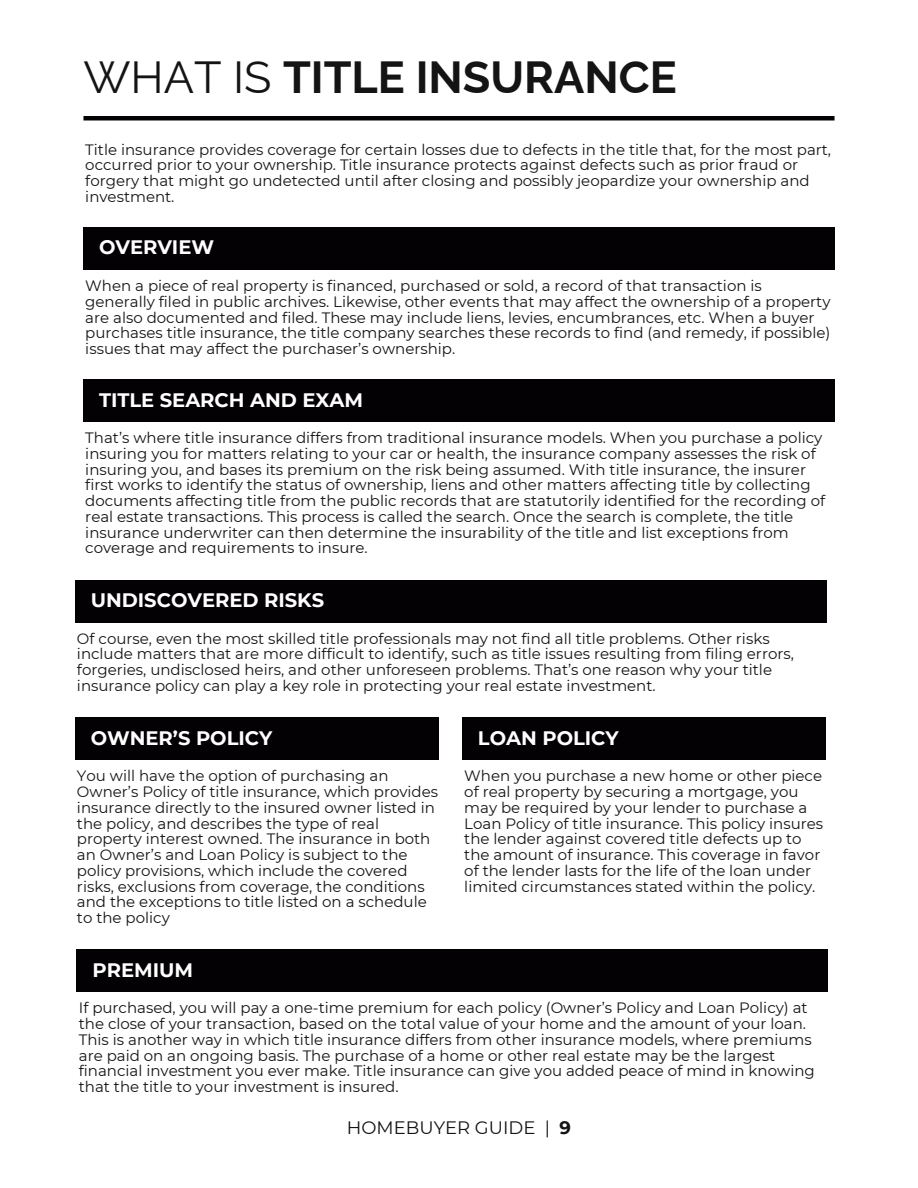
<style>
.page{position:relative;width:918px;height:1188px;background:#fff}
.page>*{position:absolute;margin:0;border:0;box-sizing:border-box;transform-origin:0 0}
.t1{font:700 45px "Raleway";color:#141415}
.t2{font:700 19.5px "Montserrat";color:#fff}
.t3{font:18px "Montserrat";color:#141415}
.t4{font:15px/15.8px "Montserrat";color:#141415}
.s1{font-weight:400}
.s2{font-weight:700}
</style>
<div class="page">
<hr style="left:83px;top:116px;width:752px;height:4px;background:#040104">
<div style="left:83px;top:227px;width:751px;height:43px;background:#040104"></div>
<div style="left:83px;top:380px;width:751px;height:42px;background:#040104"></div>
<div style="left:75px;top:580px;width:751px;height:43px;background:#040104"></div>
<div style="left:75px;top:718px;width:364px;height:42px;background:#040104"></div>
<div style="left:462px;top:718px;width:364px;height:42px;background:#040104"></div>
<div style="left:77px;top:950px;width:751px;height:42px;background:#040104"></div>
<h1 class="t1" style="left:83px;top:41px;width:595px"><span class="s1">WHAT IS</span> TITLE INSURANCE</h1>
<p class="t4" style="left:85px;top:141px;width:747px">Title insurance provides coverage for certain losses due to defects in the title that, for the most part, occurred prior to your ownership. Title insurance protects against defects such as prior fraud or forgery that might go undetected until after closing and possibly jeopardize your ownership and investment.</p>
<h2 class="t2" style="left:99px;top:233px;width:117px">OVERVIEW</h2>
<p class="t4" style="left:85px;top:277px;width:747px">When a piece of real property is financed, purchased or sold, a record of that transaction is generally filed in public archives. Likewise, other events that may affect the ownership of a property are also documented and filed. These may include liens, levies, encumbrances, etc. When a buyer purchases title insurance, the title company searches these records to find (and remedy, if possible) issues that may affect the purchaser’s ownership.</p>
<h2 class="t2" style="left:99px;top:386px;width:266px">TITLE SEARCH AND EXAM</h2>
<p class="t4" style="left:85px;top:429px;width:741px">That’s where title insurance differs from traditional insurance models. When you purchase a policy insuring you for matters relating to your car or health, the insurance company assesses the risk of insuring you, and bases its premium on the risk being assumed. With title insurance, the insurer first works to identify the status of ownership, liens and other matters affecting title by collecting documents affecting title from the public records that are statutorily identified for the recording of real estate transactions. This process is called the search. Once the search is complete, the title insurance underwriter can then determine the insurability of the title and list exceptions from coverage and requirements to insure.</p>
<h2 class="t2" style="left:91px;top:586px;width:235px">UNDISCOVERED RISKS</h2>
<p class="t4" style="left:77px;top:630px;width:718px">Of course, even the most skilled title professionals may not find all title problems. Other risks include matters that are more difficult to identify, such as title issues resulting from filing errors, forgeries, undisclosed heirs, and other unforeseen problems. That’s one reason why your title insurance policy can play a key role in protecting your real estate investment.</p>
<h2 class="t2" style="left:91px;top:724px;width:183px">OWNER’S POLICY</h2>
<p class="t4" style="left:77px;top:768px;width:363px">You will have the option of purchasing an Owner’s Policy of title insurance, which provides insurance directly to the insured owner listed in the policy, and describes the type of real property interest owned. The insurance in both an Owner’s and Loan Policy is subject to the policy provisions, which include the covered risks, exclusions from coverage, the conditions and the exceptions to title listed on a schedule to the policy</p>
<h2 class="t2" style="left:478px;top:724px;width:142px">LOAN POLICY</h2>
<p class="t4" style="left:464px;top:768px;width:360px">When you purchase a new home or other piece of real property by securing a mortgage, you may be required by your lender to purchase a Loan Policy of title insurance. This policy insures the lender against covered title defects up to the amount of insurance. This coverage in favor of the lender lasts for the life of the loan under limited circumstances stated within the policy.</p>
<h2 class="t2" style="left:93px;top:956px;width:102px">PREMIUM</h2>
<p class="t4" style="left:79px;top:1000px;width:738px">If purchased, you will pay a one-time premium for each policy (Owner’s Policy and Loan Policy) at the close of your transaction, based on the total value of your home and the amount of your loan.<br>This is another way in which title insurance differs from other insurance models, where premiums are paid on an ongoing basis. The purchase of a home or other real estate may be the largest financial investment you ever make. Title insurance can give you added peace of mind in knowing that the title to your investment is insured.</p>
<p class="t3" style="left:347px;top:1115px;width:226px">HOMEBUYER GUIDE | <span class="s2">9</span></p>
</div>
